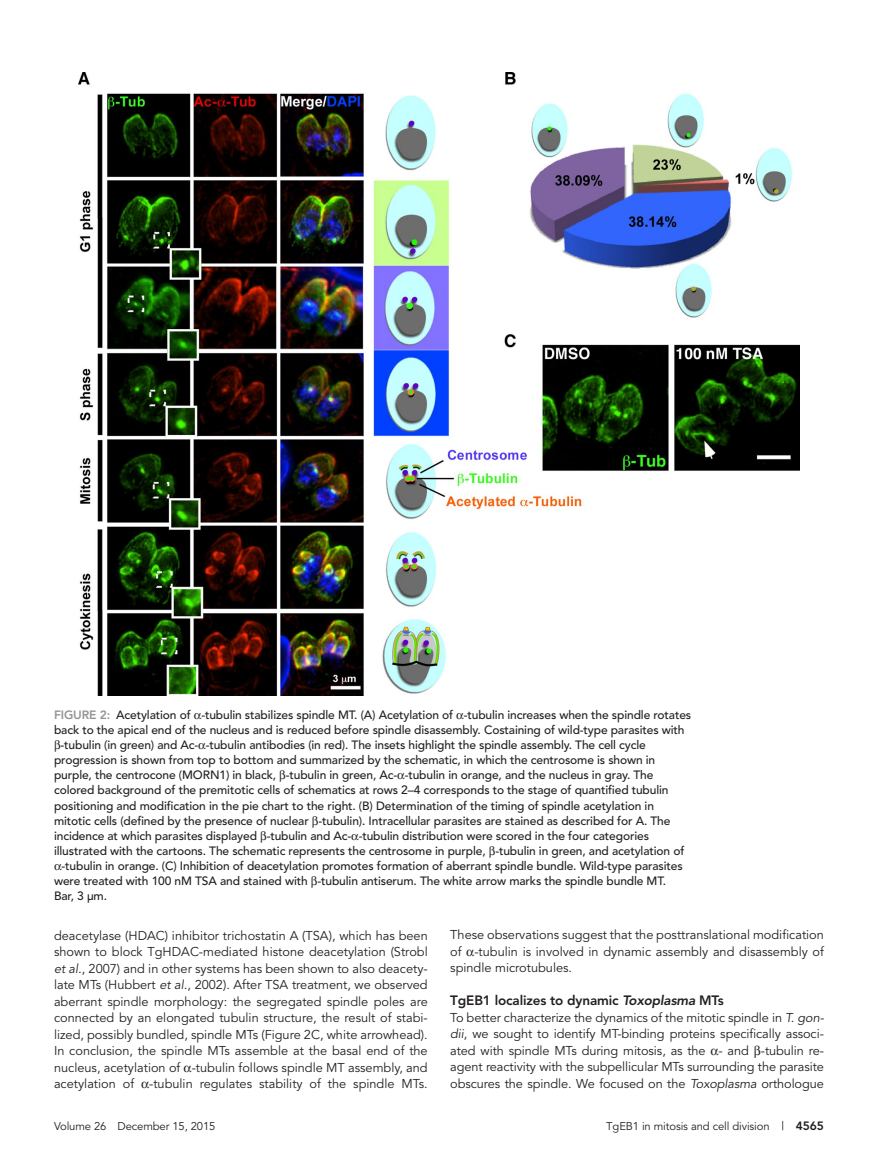
<style>
.page{position:relative;width:878px;height:1175px;background:#fff}
.page>*{position:absolute;margin:0;border:0;box-sizing:border-box;transform-origin:0 0}
.t1{font:800 13.5px "Avenir";letter-spacing:-.01em;color:#231f20}
.Para{font:12.75px/16.5px "Avenir";color:#231f20;text-align:justify}
.ParaFL{font:12.75px/16.5px "Avenir";letter-spacing:-.005em;color:#231f20;text-align:justify}
.FigCaption_35_5p{font:500 12px "Avenir";letter-spacing:-.01em;color:#231f20}
.t2{font:11.25px "Avenir";letter-spacing:-.01em;color:#231f20}
.s1{font-weight:800;color:#939598}
.s2{font-style:italic}
.s3{font-size:12px}
.s4{font-weight:800;font-size:12px}
</style>
<div class="page">
<img style="left:79px;top:72px;width:720px;height:623px">
<p class="FigCaption_35_5p" style="left:54px;top:708px;width:638px"><span class="s1">FIGURE 2:</span> Acetylation of -tubulin stabilizes spindle MT. (A) Acetylation of -tubulin increases when the spindle rotates</p>
<p class="FigCaption_35_5p" style="left:54px;top:723px;width:632px">back to the apical end of the nucleus and is reduced before spindle disassembly. Costaining of wild-type parasites with</p>
<p class="FigCaption_35_5p" style="left:61px;top:738px;width:587px">-tubulin (in green) and Ac- -tubulin antibodies (in red). The insets highlight the spindle assembly. The cell cycle</p>
<p class="FigCaption_35_5p" style="left:54px;top:753px;width:602px">progression is shown from top to bottom and summarized by the schematic, in which the centrosome is shown in</p>
<p class="FigCaption_35_5p" style="left:54px;top:768px;width:601px">purple, the centrocone (MORN1) in black, -tubulin in green, Ac- -tubulin in orange, and the nucleus in gray. The</p>
<p class="FigCaption_35_5p" style="left:54px;top:783px;width:616px">colored background of the premitotic cells of schematics at rows 2–4 corresponds to the stage of quantified tubulin</p>
<p class="FigCaption_35_5p" style="left:54px;top:798px;width:601px">positioning and modification in the pie chart to the right. (B) Determination of the timing of spindle acetylation in</p>
<p class="FigCaption_35_5p" style="left:54px;top:813px;width:618px">mitotic cells (defined by the presence of nuclear -tubulin). Intracellular parasites are stained as described for A. The</p>
<p class="FigCaption_35_5p" style="left:54px;top:828px;width:596px">incidence at which parasites displayed -tubulin and Ac- -tubulin distribution were scored in the four categories</p>
<p class="FigCaption_35_5p" style="left:54px;top:843px;width:631px">illustrated with the cartoons. The schematic represents the centrosome in purple, -tubulin in green, and acetylation of</p>
<p class="FigCaption_35_5p" style="left:62px;top:858px;width:622px">-tubulin in orange. (C) Inhibition of deacetylation promotes formation of aberrant spindle bundle. Wild-type parasites</p>
<p class="FigCaption_35_5p" style="left:54px;top:873px;width:613px">were treated with 100 nM TSA and stained with -tubulin antiserum. The white arrow marks the spindle bundle MT.</p>
<p class="FigCaption_35_5p" style="left:54px;top:888px;width:54px">Bar, 3 μm.</p>
<p class="Para" style="left:54px;top:927px;width:375px">deacetylase (HDAC) inhibitor trichostatin A (TSA), which has been shown to block TgHDAC-mediated histone deacetylation (Strobl <span class="s2">et al.</span>, 2007) and in other systems has been shown to also deacety&shy;late MTs (Hubbert <span class="s2">et al.</span>, 2002). After TSA treatment, we observed aberrant spindle morphology: the segregated spindle poles are connected by an elongated tubulin structure, the result of stabi&shy;lized, possibly bundled, spindle MTs (Figure 2C, white arrowhead).<br>In conclusion, the spindle MTs assemble at the basal end of the nucleus, acetylation of -tubulin follows spindle MT assembly, and acetylation of -tubulin regulates stability of the spindle MTs.</p>
<p class="Para" style="left:450px;top:927px;width:375px">These observations suggest that the posttranslational modification of -tubulin is involved in dynamic assembly and disassembly of spindle microtubules.</p>
<h2 class="t1" style="left:450px;top:992px;width:275px">TgEB1 localizes to dynamic <span class="s2">Toxoplasma</span> MTs</h2>
<p class="ParaFL" style="left:450px;top:1009px;width:375px">To better characterize the dynamics of the mitotic spindle in <span class="s2">T. gon&shy;dii</span>, we sought to identify MT-binding proteins specifically associ&shy;ated with spindle MTs during mitosis, as the - and -tubulin re&shy;agent reactivity with the subpellicular MTs surrounding the parasite obscures the spindle. We focused on the <span class="s2">Toxoplasma</span> orthologue</p>
<p class="t2" style="left:54px;top:1119px;width:163px">Volume 26 December 15, 2015</p>
<p class="t2" style="left:606px;top:1119px;width:219px">TgEB1 in mitosis and cell division <span class="s3">|</span> <span class="s4">4565</span></p>
</div>
